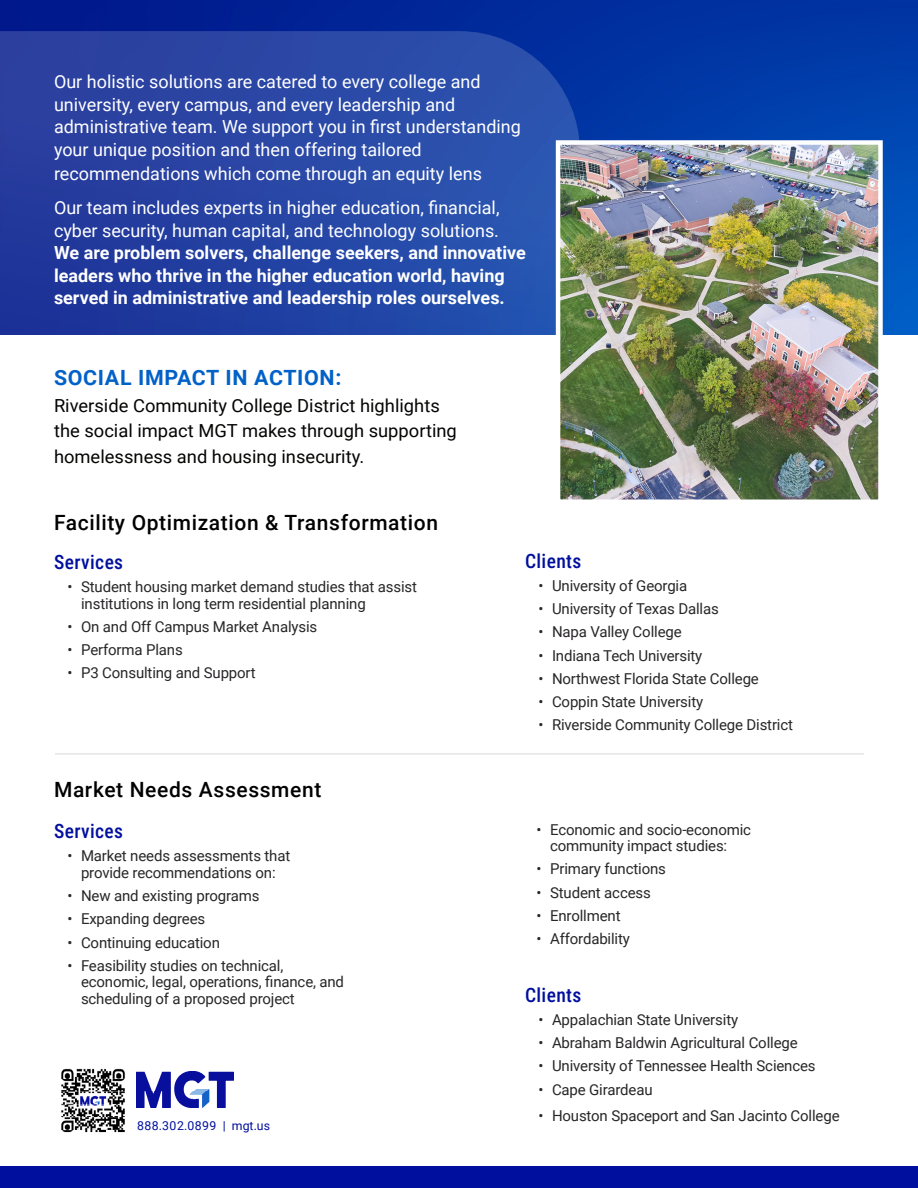
<style>
.page{position:relative;width:918px;height:1188px;background:#fff}
.page>*{position:absolute;margin:0;border:0;box-sizing:border-box;transform-origin:0 0}
.t1{font:500 21px "Roboto";letter-spacing:.03em;color:#000}
.t2{font:700 21px "Roboto";letter-spacing:.03em;color:#0061c8}
.t3{font:500 19.5px "Roboto Condensed";letter-spacing:.02em;color:#000f9e}
.t4{font:700 18px/22.5px "Roboto";color:#fff}
.t5{font:18px/22.8px "Roboto";color:#fff}
.t6{font:18px/25.5px "Roboto";color:#040503}
.t7{font:15px/16.5px "Roboto";letter-spacing:-.01em;color:#282628}
.t8{font:12.3px "Roboto";letter-spacing:.035em;color:#000f9e}
.s1{font-weight:400}
</style>
<div class="page">
<img style="left:0;top:0;width:918px;height:334px">
<svg style="left:0;top:31px;width:580px;height:303px;background:#2645a4"></svg>
<img style="left:561px;top:145px;width:317px;height:354px">
<div style="left:556px;top:140px;width:327px;height:364px;border:4px solid #fff"></div>
<div style="left:0;top:1167px;width:918px;height:21px;background:#000f9e"></div>
<hr style="left:55px;top:753px;width:809px;height:2px;background:#e6e6e6">
<img style="left:137px;top:1072px;width:96px;height:36px">
<img style="left:61px;top:1068px;width:64px;height:65px">
<p class="t5" style="left:54px;top:70px;width:468px">Our holistic solutions are catered to every college and university, every campus, and every leadership and administrative team. We support you in first understanding your unique position and then offering tailored recommendations which come through an equity lens</p>
<p class="t4" style="left:54px;top:196px;width:473px"><span class="s1">Our team includes experts in higher education, financial, cyber security, human capital, and technology solutions.<br></span>We are problem solvers, challenge seekers, and innovative leaders who thrive in the higher education world, having served in administrative and leadership roles ourselves.</p>
<p class="t2" style="left:54px;top:363px;width:289px">SOCIAL IMPACT IN ACTION:</p>
<p class="t6" style="left:54px;top:392px;width:404px">Riverside Community College District highlights the social impact MGT makes through supporting homelessness and housing insecurity.</p>
<p class="t1" style="left:54px;top:508px;width:386px">Facility Optimization &amp; Transformation</p>
<p class="t3" style="left:54px;top:548px;width:71px">Services</p>
<p class="t7" style="left:81px;top:578px;width:337px;text-indent:-14px">• Student housing market demand studies that assist institutions in long term residential planning</p>
<p class="t7" style="left:68px;top:618px;width:251px">• On and Off Campus Market Analysis</p>
<p class="t7" style="left:68px;top:641px;width:117px">• Performa Plans</p>
<p class="t7" style="left:68px;top:664px;width:190px">• P3 Consulting and Support</p>
<p class="t1" style="left:54px;top:775px;width:269px">Market Needs Assessment</p>
<p class="t3" style="left:54px;top:817px;width:71px">Services</p>
<p class="t7" style="left:68px;top:847px;width:224px;text-align:center">• Market needs assessments that provide recommendations on:</p>
<p class="t7" style="left:68px;top:887px;width:194px">• New and existing programs</p>
<p class="t7" style="left:68px;top:910px;width:139px">• Expanding degrees</p>
<p class="t7" style="left:68px;top:933px;width:154px">• Continuing education</p>
<p class="t7" style="left:81px;top:957px;width:265px;text-indent:-14px">• Feasibility studies on technical, economic, legal, operations, finance, and scheduling of a proposed project</p>
<p class="t8" style="left:137px;top:1117px;width:135px">888.302.0899 | mgt.us</p>
<p class="t3" style="left:525px;top:547px;width:58px">Clients</p>
<p class="t7" style="left:538px;top:577px;width:150px">• University of Georgia</p>
<p class="t7" style="left:538px;top:600px;width:182px">• University of Texas Dallas</p>
<p class="t7" style="left:538px;top:623px;width:145px">• Napa Valley College</p>
<p class="t7" style="left:538px;top:647px;width:165px">• Indiana Tech University</p>
<p class="t7" style="left:538px;top:670px;width:222px">• Northwest Florida State College</p>
<p class="t7" style="left:538px;top:693px;width:166px">• Coppin State University</p>
<p class="t7" style="left:538px;top:716px;width:256px">• Riverside Community College District</p>
<p class="t7" style="left:550px;top:821px;width:202px;text-indent:-14px">• Economic and socio-economic community impact studies:</p>
<p class="t7" style="left:537px;top:860px;width:131px">• Primary functions</p>
<p class="t7" style="left:537px;top:884px;width:116px">• Student access</p>
<p class="t7" style="left:537px;top:907px;width:85px">• Enrollment</p>
<p class="t7" style="left:537px;top:930px;width:95px">• Affordability</p>
<p class="t3" style="left:525px;top:981px;width:58px">Clients</p>
<p class="t7" style="left:538px;top:1011px;width:201px">• Appalachian State University</p>
<p class="t7" style="left:538px;top:1034px;width:261px">• Abraham Baldwin Agricultural College</p>
<p class="t7" style="left:538px;top:1057px;width:279px">• University of Tennessee Health Sciences</p>
<p class="t7" style="left:538px;top:1080px;width:116px">• Cape Girardeau</p>
<p class="t7" style="left:538px;top:1107px;width:303px">• Houston Spaceport and San Jacinto College</p>
</div>
